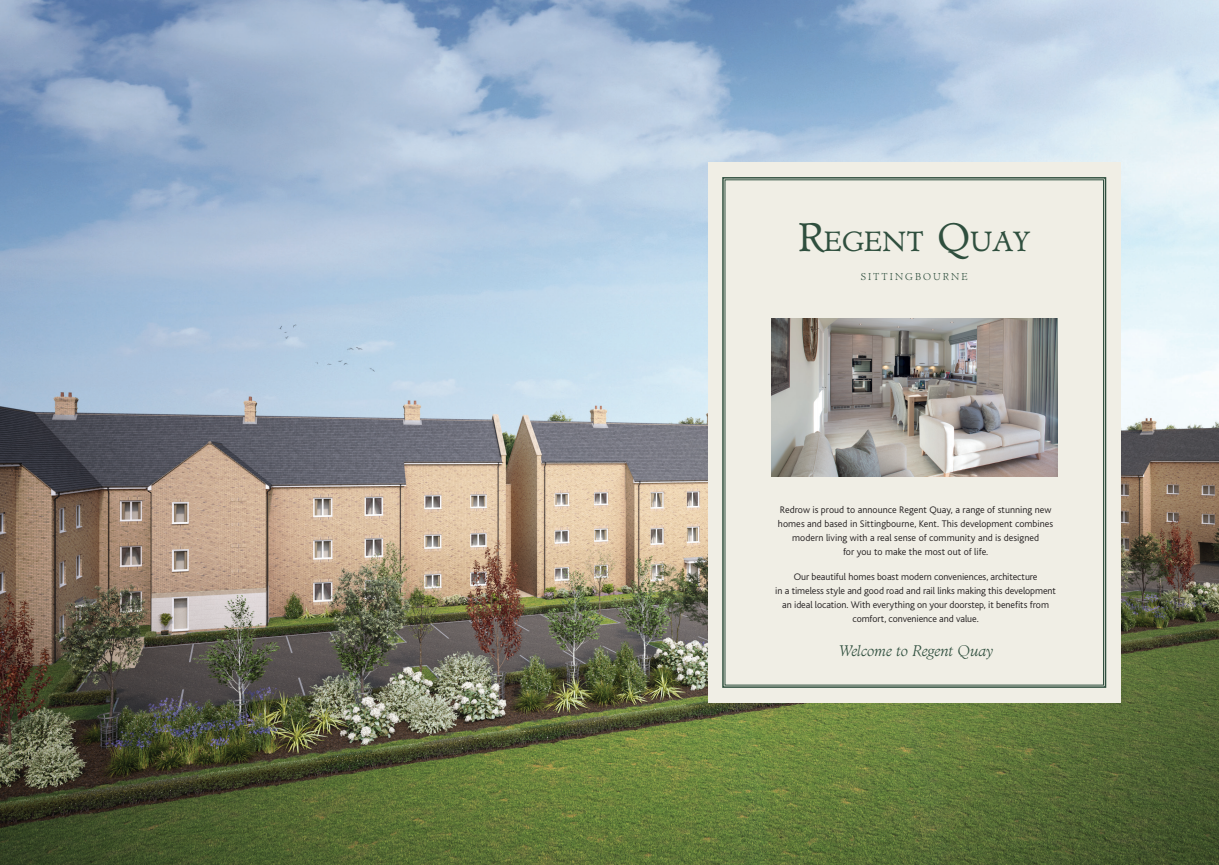
<style>
.page{position:relative;width:1219px;height:865px;background:#fff}
.page>*{position:absolute;margin:0;border:0;box-sizing:border-box;transform-origin:0 0}
.t1{font:28px "Cg Administer";color:#2f4f3e}
.t2{font:15.5px "Cg Administer Lt It";letter-spacing:-.01em;color:#2f4f3e}
.t3{font:300 10px/14px "Bliss";color:#231f20;text-align:center}
.t4{font:10px "Cg Administer Lt";letter-spacing:.2em;color:#2f4f3e}
.s1{font-size:40px}
</style>
<div class="page">
<img style="left:0;top:0;width:1219px;height:865px">
<div style="left:708px;top:162px;width:412px;height:540px;background:#f0eee5"></div>
<svg style="left:722px;top:177px;width:385px;height:511px"></svg>
<img style="left:771px;top:318px;width:286px;height:158px">
<p class="t1" style="left:798px;top:225px;width:234px"><span class="s1">R</span>EGENT <span class="s1">Q</span>UAY</p>
<p class="t4" style="left:861px;top:270px;width:108px">SITTINGBOURNE</p>
<p class="t3" style="left:778px;top:503px;width:277px">Redrow is proud to announce Regent Quay, a range of stunning new homes and based in Sittingbourne, Kent. This development combines modern living with a real sense of community and is designed<br>for you to make the most out of life.</p>
<p class="t3" style="left:775px;top:570px;width:282px">Our beautiful homes boast modern conveniences, architecture<br>in a timeless style and good road and rail links making this development an ideal location. With everything on your doorstep, it benefits from comfort, convenience and value.</p>
<p class="t2" style="left:838px;top:641px;width:156px">Welcome to Regent Quay</p>
</div>
